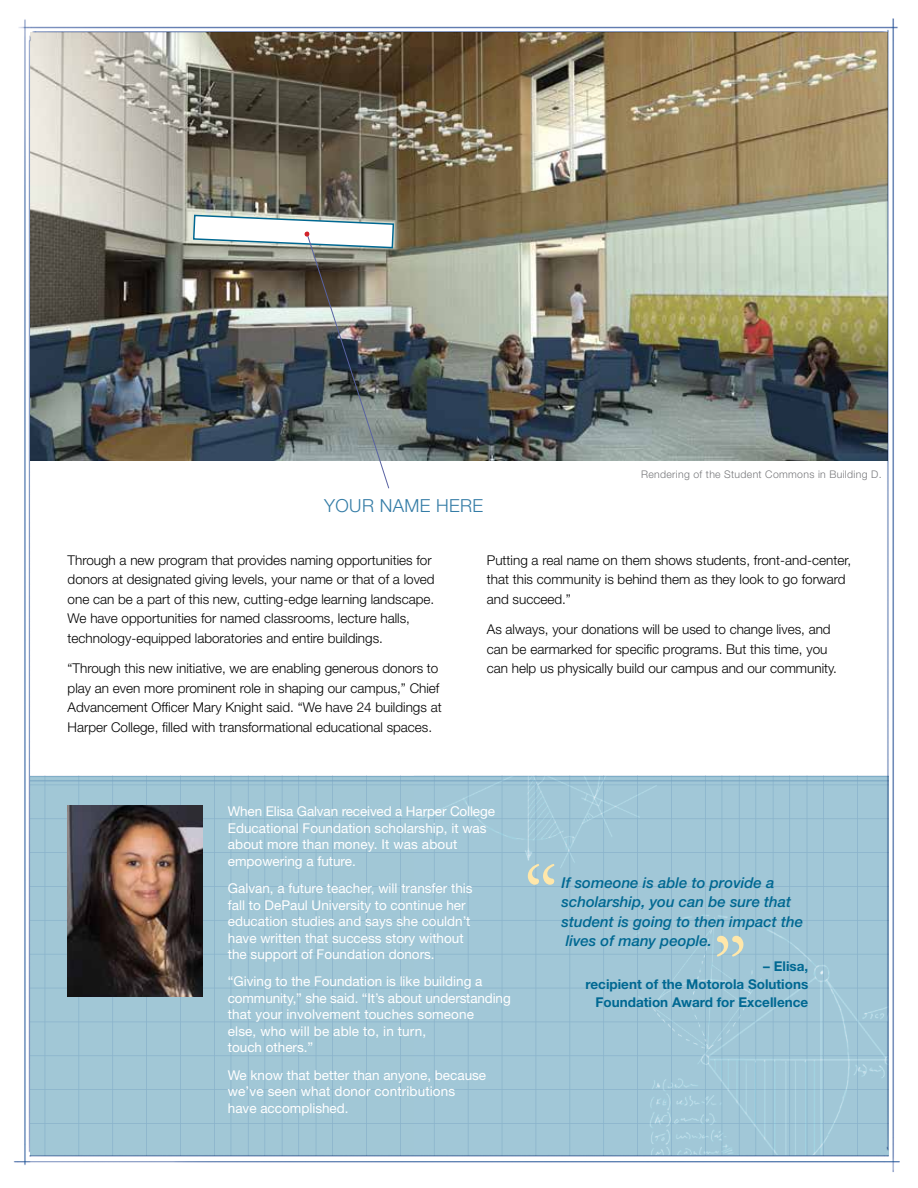
<style>
.page{position:relative;width:918px;height:1188px;background:#fff}
.page>*{position:absolute;margin:0;border:0;box-sizing:border-box;transform-origin:0 0}
.t1{font:90px "Adobe Garamond Pro";color:#ffe7aa}
.t2{font:300 18px "Helvetica Neue LT Std";letter-spacing:.02em;color:#347ca6}
.t3{font:italic 500 15px/19.5px "Helvetica Neue LT Std";color:#006892}
.t4{font:300 13.5px/19.5px "Helvetica Neue LT Std";color:#000}
.t5{font:13.5px/16.5px "Helvetica Neue LT Std";color:#fff}
.t6{font:700 13.5px/18px "Helvetica Neue LT Std";color:#006892;text-align:right}
.t7{font:300 10.5px "Helvetica Neue LT Std";letter-spacing:.03em;color:#77787b}
</style>
<div class="page">
<img style="left:14px;top:18px;width:886px;height:1154px">
<img style="left:67px;top:806px;width:136px;height:190px">
<img style="left:192px;top:214px;width:203px;height:275px">
<h2 class="t2" style="left:324px;top:494px;width:161px">YOUR NAME HERE</h2>
<p class="t7" style="left:641px;top:468px;width:242px">Rendering of the Student Commons in Building D.</p>
<p class="t4" style="left:68px;top:550px;width:369px">Through a new program that provides naming opportunities for donors at designated giving levels, your name or that of a loved one can be a part of this new, cutting-edge learning landscape.<br>We have opportunities for named classrooms, lecture halls, technology-equipped laboratories and entire buildings.</p>
<p class="t4" style="left:68px;top:658px;width:376px">“Through this new initiative, we are enabling generous donors to play an even more prominent role in shaping our campus,” Chief Advancement Officer Mary Knight said. “We have 24 buildings at Harper College, filled with transformational educational spaces.</p>
<p class="t4" style="left:487px;top:550px;width:366px">Putting a real name on them shows students, front-and-center, that this community is behind them as they look to go forward and succeed.”</p>
<p class="t4" style="left:487px;top:619px;width:352px">As always, your donations will be used to change lives, and can be earmarked for specific programs. But this time, you can help us physically build our campus and our community.</p>
<p class="t5" style="left:228px;top:803px;width:269px">When Elisa Galvan received a Harper College Educational Foundation scholarship, it was about more than money. It was about empowering a future.</p>
<p class="t5" style="left:228px;top:880px;width:246px">Galvan, a future teacher, will transfer this fall to DePaul University to continue her education studies and says she couldn’t have written that success story without the support of Foundation donors.</p>
<p class="t5" style="left:228px;top:973px;width:284px">“Giving to the Foundation is like building a community,” she said. “It’s about understanding that your involvement touches someone<br>else, who will be able to, in turn,<br>touch others.”</p>
<p class="t5" style="left:228px;top:1066px;width:260px">We know that better than anyone, because we’ve seen what donor contributions have accomplished.</p>
<h1 class="t1" style="left:523px;top:845px;width:38px">“</h1>
<p class="t3" style="left:562px;top:873px;width:243px">If someone is able to provide a scholarship, you can be sure that student is going to then impact the lives of many people.</p>
<p class="t6" style="left:586px;top:957px;width:224px">– Elisa,<br>recipient of the Motorola Solutions<br>Foundation Award for Excellence</p>
<h1 class="t1" style="left:712px;top:916px;width:38px">”</h1>
</div>
